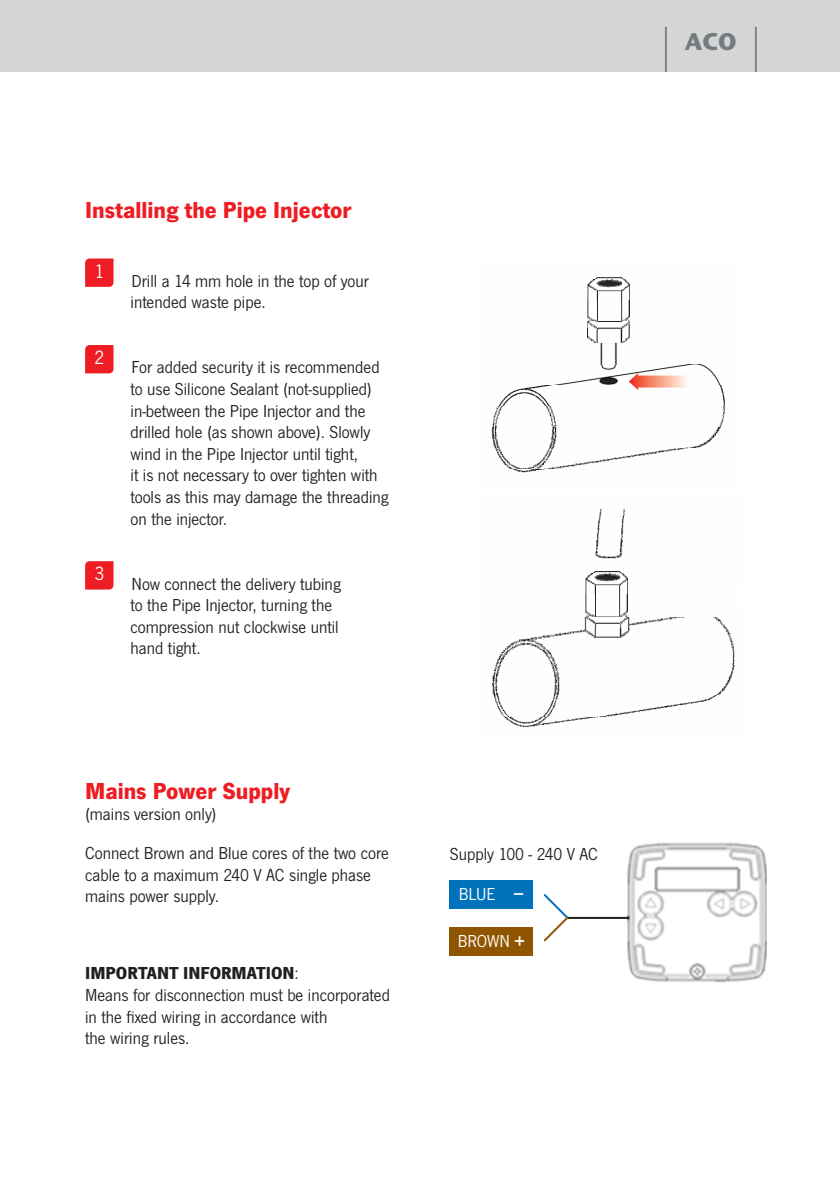
<style>
.page{position:relative;width:840px;height:1191px;background:#fff}
.page>*{position:absolute;margin:0;border:0;box-sizing:border-box;transform-origin:0 0}
.t1{font:700 24px "News Gothic TOT";color:#ee1d23}
.t2{font:700 24px "Stone Sans ITC Pro";color:#777b7f}
.t3{font:20px "News Gothic TOT";color:#fff}
.t4{font:18px/21.6px "News Gothic TOT";color:#231f20}
.t5{font:18px "News Gothic TOT";color:#fff}
.s1{font-weight:700}
</style>
<div class="page">
<svg style="left:85px;top:258px;width:28px;height:29px"></svg>
<svg style="left:85px;top:345px;width:28px;height:28px"></svg>
<svg style="left:85px;top:561px;width:28px;height:28px"></svg>
<img style="left:491px;top:277px;width:234px;height:196px">
<svg style="left:637px;top:375px;width:53px;height:12px"></svg>
<svg style="left:628px;top:373px;width:9px;height:17px"></svg>
<img style="left:492px;top:509px;width:243px;height:219px">
<img style="left:626px;top:842px;width:140px;height:141px">
<div style="left:449px;top:880px;width:83px;height:28px;background:#0072bc"></div>
<div style="left:449px;top:927px;width:83px;height:28px;background:#905500"></div>
<hr style="left:566px;top:917px;width:62px;height:2px;background:#231f20">
<svg style="left:543px;top:894px;width:26px;height:48px"></svg>
<img style="left:492px;top:567px;width:243px;height:49px">
<div style="left:0;top:0;width:839px;height:72px;background:#d3d6d5"></div>
<hr style="left:664px;top:27px;width:2px;height:45px;background:#808285">
<hr style="left:754px;top:27px;width:2px;height:45px;background:#808285">
<h1 class="t1" style="left:85px;top:196px;width:268px">Installing the Pipe Injector</h1>
<p class="t3" style="left:94px;top:260px;width:11px">1</p>
<p class="t3" style="left:94px;top:347px;width:11px">2</p>
<p class="t3" style="left:94px;top:563px;width:11px">3</p>
<p class="t4" style="left:130px;top:270px;width:240px">Drill a 14 mm hole in the top of your intended waste pipe.</p>
<p class="t4" style="left:130px;top:357px;width:259px">For added security it is recommended to use Silicone Sealant (not-supplied) in-between the Pipe Injector and the drilled hole (as shown above). Slowly wind in the Pipe Injector until tight,<br>it is not necessary to over tighten with tools as this may damage the threading on the injector.</p>
<p class="t4" style="left:130px;top:573px;width:211px">Now connect the delivery tubing to the Pipe Injector, turning the compression nut clockwise until hand tight.</p>
<h1 class="t1" style="left:85px;top:776px;width:206px">Mains Power Supply</h1>
<p class="t4" style="left:85px;top:795px;width:305px;line-height:38.6px">(mains version only)<br>Connect Brown and Blue cores of the two core</p>
<p class="t4" style="left:85px;top:864px;width:287px">cable to a maximum 240 V AC single phase mains power supply.</p>
<p class="t4" style="left:85px;top:963px;width:306px"><span class="s1">IMPORTANT INFORMATION</span>:<br>Means for disconnection must be incorporated in the fixed wiring in accordance with<br>the wiring rules.</p>
<p class="t4" style="left:449px;top:843px;width:149px">Supply 100 - 240 V AC</p>
<p class="t5" style="left:458px;top:884px;width:66px">BLUE <span class="s1">−</span></p>
<p class="t5" style="left:457px;top:931px;width:68px">BROWN <span class="s1">+</span></p>
<h1 class="t2" style="left:684px;top:26px;width:53px">ACO</h1>
</div>
